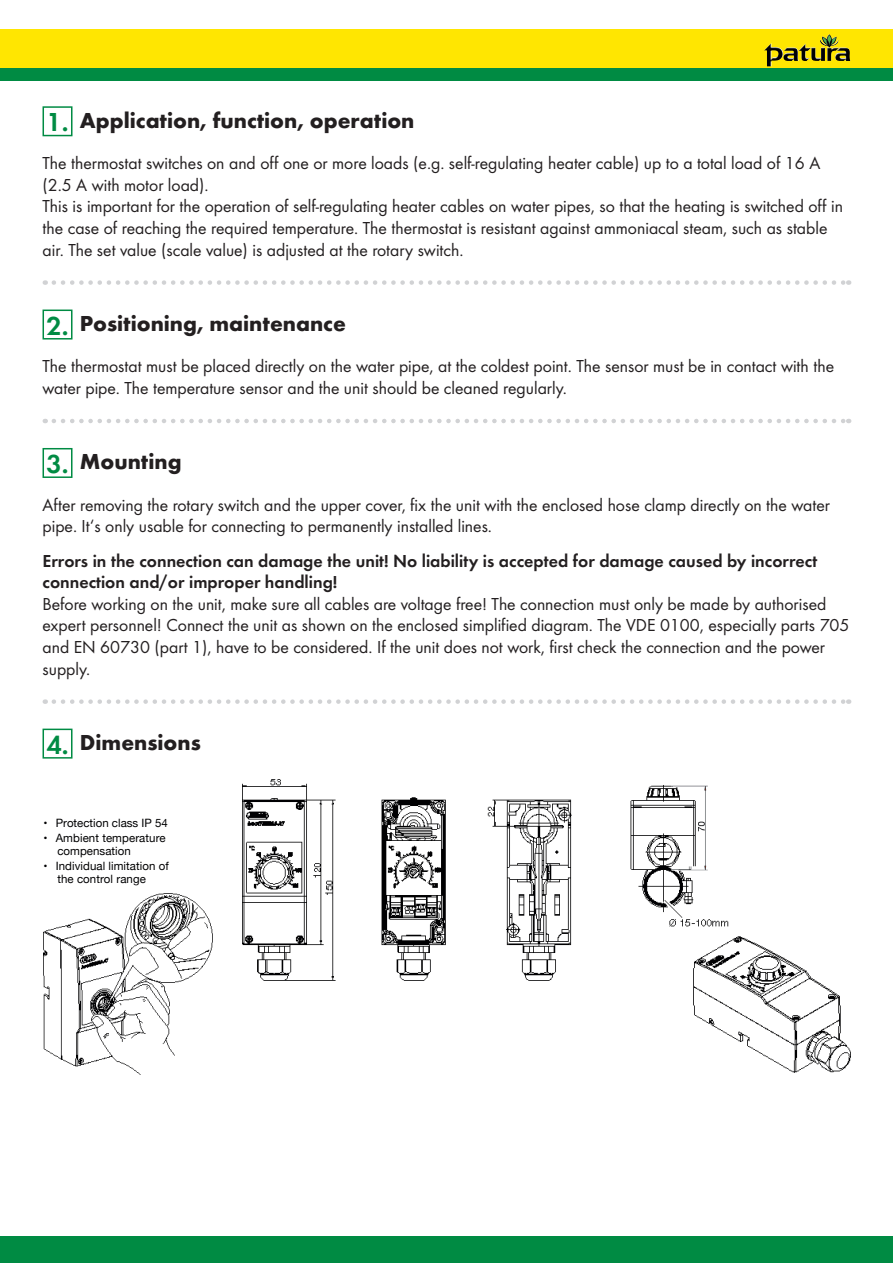
<style>
.page{position:relative;width:893px;height:1263px;background:#fff}
.page>*{position:absolute;margin:0;border:0;box-sizing:border-box;transform-origin:0 0}
.t1{font:600 27px "Futura URW";color:#008b43}
.t2{font:700 22.5px "Futura URW";color:#231f20}
.t3{font:18px/21.6px "Futura URW";color:#231f20}
.t4{font:600 18px/21.6px "Futura URW";color:#231f20}
.t5{font:11.4px/13.2px "Helvetica Neue";letter-spacing:.005em;color:#000002}
</style>
<div class="page">
<div style="left:0;top:1237px;width:893px;height:26px;background:#008b43"></div>
<div style="left:0;top:30px;width:893px;height:38px;background:#ffe601"></div>
<div style="left:0;top:68px;width:893px;height:13px;background:#008b43"></div>
<img style="left:764px;top:34px;width:74px;height:32px">
<img style="left:242px;top:780px;width:609px;height:293px">
<img style="left:43px;top:894px;width:169px;height:180px">
<svg style="left:592px;top:780px;width:259px;height:238px"></svg>
<img style="left:612px;top:781px;width:120px;height:147px">
<img style="left:672px;top:782px;width:38px;height:88px">
<div style="left:43px;top:106px;width:30px;height:30px;border:2px solid #008b43"></div>
<div style="left:43px;top:310px;width:30px;height:29px;border:2px solid #008b43"></div>
<div style="left:43px;top:448px;width:30px;height:30px;border:2px solid #008b43"></div>
<div style="left:43px;top:729px;width:30px;height:30px;border:2px solid #008b43"></div>
<svg style="left:54px;top:280px;width:795px;height:5px"></svg>
<svg style="left:54px;top:419px;width:795px;height:4px"></svg>
<svg style="left:54px;top:699px;width:795px;height:5px"></svg>
<h1 class="t1" style="left:46px;top:103px;width:24px">1.</h1>
<p class="t2" style="left:80px;top:106px;width:336px">Application, function, operation</p>
<p class="t3" style="left:43px;top:152px;width:802px">The thermostat switches on and off one or more loads (e.g. self-regulating heater cable) up to a total load of 16 A (2.5 A with motor load).<br>This is important for the operation of self-regulating heater cables on water pipes, so that the heating is switched off in the case of reaching the required temperature. The thermostat is resistant against ammoniacal steam, such as stable air. The set value (scale value) is adjusted at the rotary switch.</p>
<h1 class="t1" style="left:46px;top:306px;width:24px">2.</h1>
<p class="t2" style="left:80px;top:309px;width:267px">Positioning, maintenance</p>
<p class="t3" style="left:43px;top:355px;width:793px">The thermostat must be placed directly on the water pipe, at the coldest point. The sensor must be in contact with the water pipe. The temperature sensor and the unit should be cleaned regularly.</p>
<h1 class="t1" style="left:46px;top:444px;width:24px">3.</h1>
<p class="t2" style="left:80px;top:448px;width:103px">Mounting</p>
<p class="t3" style="left:43px;top:494px;width:789px">After removing the rotary switch and the upper cover, fix the unit with the enclosed hose clamp directly on the water pipe. It‘s only usable for connecting to permanently installed lines.</p>
<p class="t4" style="left:43px;top:548px;width:776px">Errors in the connection can damage the unit! No liability is accepted for damage caused by incorrect connection and/or improper handling!</p>
<p class="t3" style="left:43px;top:593px;width:808px">Before working on the unit, make sure all cables are voltage free! The connection must only be made by authorised expert personnel! Connect the unit as shown on the enclosed simplified diagram. The VDE 0100, especially parts 705 and EN 60730 (part 1), have to be considered. If the unit does not work, first check the connection and the power supply.</p>
<h1 class="t1" style="left:46px;top:725px;width:24px">4.</h1>
<p class="t2" style="left:80px;top:728px;width:122px">Dimensions</p>
<p class="t5" style="left:43px;top:817px;width:126px">• Protection class IP 54</p>
<p class="t5" style="left:57px;top:832px;width:110px;text-indent:-14px">• Ambient temperature compensation</p>
<p class="t5" style="left:57px;top:860px;width:113px;text-indent:-14px">• Individual limitation of the control range</p>
</div>
